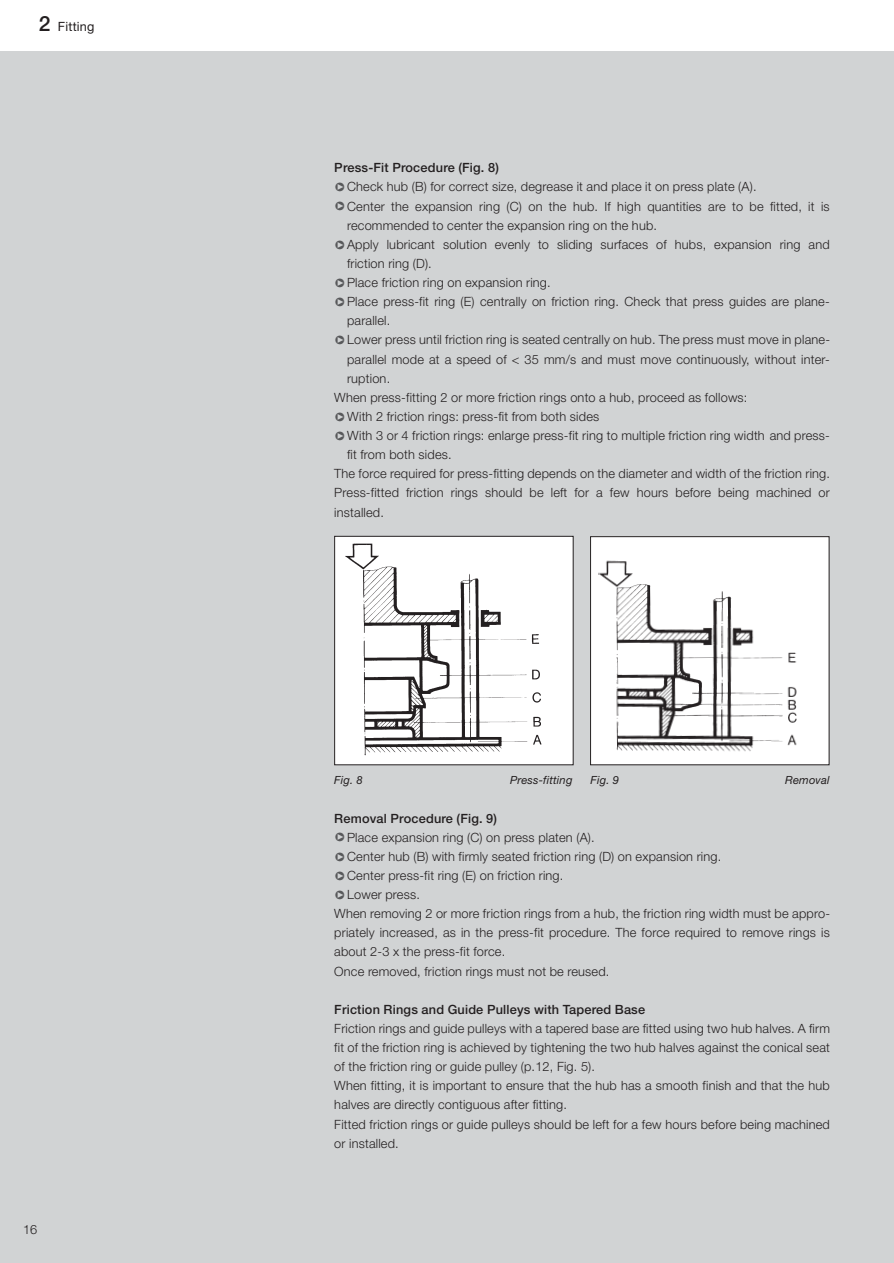
<style>
.page{position:relative;width:894px;height:1263px;background:#fff}
.page>*{position:absolute;margin:0;border:0;box-sizing:border-box;transform-origin:0 0}
.t1{font:300 12.75px/19.2px "Helvetica Neue";letter-spacing:.015em;color:#231f20}
.t2{font:500 12.75px "Helvetica Neue";letter-spacing:.015em;color:#231f20}
.t3{font:12.75px "Helvetica Neue";letter-spacing:.015em;color:#231f20}
.t4{font:italic 11.25px "Helvetica Neue";letter-spacing:.015em;color:#231f20}
.s1{font-weight:500;font-size:21px}
.s2{color:#58595b}
</style>
<div class="page">
<div style="left:0;top:51px;width:894px;height:1212px;background:#d1d3d4"></div>
<div style="left:335px;top:536px;width:238px;height:229px;background:#fff"></div>
<img style="left:345px;top:543px;width:197px;height:213px">
<div style="left:334px;top:536px;width:239px;height:229px;border:1px solid #231f20"></div>
<div style="left:591px;top:537px;width:238px;height:228px;background:#fff"></div>
<img style="left:598px;top:560px;width:199px;height:192px">
<div style="left:590px;top:536px;width:239px;height:229px;border:1px solid #231f20"></div>
<p class="t3" style="left:39px;top:19px;width:57px"><span class="s1">2</span> Fitting</p>
<p class="t1" style="left:23px;top:1219px;width:16px">16</p>
<p class="t2" style="left:334px;top:160px;width:166px">Press-Fit Procedure (Fig. 8)</p>
<p class="t1" style="left:334px;top:177px;width:424px"><span class="s2">❑</span>Check hub (B) for correct size, degrease it and place it on press plate (A).</p>
<p class="t1" style="left:347px;top:196px;width:484px;text-indent:-13px"><span class="s2">❑</span>Center the expansion ring (C) on the hub. If high quantities are to be fitted, it is recommended to center the expansion ring on the hub.</p>
<p class="t1" style="left:347px;top:234px;width:484px;text-indent:-13px"><span class="s2">❑</span>Apply lubricant solution evenly to sliding surfaces of hubs, expansion ring and friction ring (D).</p>
<p class="t1" style="left:334px;top:273px;width:218px"><span class="s2">❑</span>Place friction ring on expansion ring.</p>
<p class="t1" style="left:347px;top:292px;width:484px;text-indent:-13px"><span class="s2">❑</span>Place press-fit ring (E) centrally on friction ring. Check that press guides are plane&shy;parallel.</p>
<p class="t1" style="left:334px;top:330px;width:497px"><span class="s2">❑</span>Lower press until friction ring is seated centrally on hub. The press must move in plane-</p>
<p class="t1" style="left:347px;top:349px;width:484px">parallel mode at a speed of &lt; 35 mm/s and must move continuously, without inter-</p>
<p class="t1" style="left:347px;top:368px;width:45px">ruption.</p>
<p class="t1" style="left:334px;top:387px;width:415px">When press-fitting 2 or more friction rings onto a hub, proceed as follows:</p>
<p class="t1" style="left:334px;top:406px;width:266px"><span class="s2">❑</span>With 2 friction rings: press-fit from both sides</p>
<p class="t1" style="left:334px;top:426px;width:497px"><span class="s2">❑</span>With 3 or 4 friction rings: enlarge press-fit ring to multiple friction ring width and press-</p>
<p class="t1" style="left:347px;top:445px;width:106px">fit from both sides.</p>
<p class="t1" style="left:334px;top:464px;width:497px">The force required for press-fitting depends on the diameter and width of the friction ring.</p>
<p class="t1" style="left:334px;top:483px;width:497px">Press-fitted friction rings should be left for a few hours before being machined or</p>
<p class="t1" style="left:334px;top:502px;width:51px">installed.</p>
<p class="t4" style="left:334px;top:773px;width:30px">Fig. 8</p>
<p class="t4" style="left:510px;top:773px;width:64px">Press-fitting</p>
<p class="t4" style="left:591px;top:773px;width:30px">Fig. 9</p>
<p class="t4" style="left:785px;top:773px;width:46px">Removal</p>
<p class="t2" style="left:334px;top:810px;width:164px">Removal Procedure (Fig. 9)</p>
<p class="t1" style="left:334px;top:827px;width:262px"><span class="s2">❑</span>Place expansion ring (C) on press platen (A).</p>
<p class="t1" style="left:334px;top:846px;width:389px"><span class="s2">❑</span>Center hub (B) with firmly seated friction ring (D) on expansion ring.</p>
<p class="t1" style="left:334px;top:865px;width:231px"><span class="s2">❑</span>Center press-fit ring (E) on friction ring.</p>
<p class="t1" style="left:334px;top:885px;width:497px"><span class="s2">❑</span>Lower press.<br>When removing 2 or more friction rings from a hub, the friction ring width must be appro&shy;priately increased, as in the press-fit procedure. The force required to remove rings is about 2-3 x the press-fit force.<br>Once removed, friction rings must not be reused.</p>
<p class="t2" style="left:334px;top:1002px;width:312px">Friction Rings and Guide Pulleys with Tapered Base</p>
<p class="t1" style="left:334px;top:1018px;width:497px">Friction rings and guide pulleys with a tapered base are fitted using two hub halves. A firm fit of the friction ring is achieved by tightening the two hub halves against the conical seat of the friction ring or guide pulley (p.12, Fig. 5).<br>When fitting, it is important to ensure that the hub has a smooth finish and that the hub halves are directly contiguous after fitting.<br>Fitted friction rings or guide pulleys should be left for a few hours before being machined or installed.</p>
</div>
